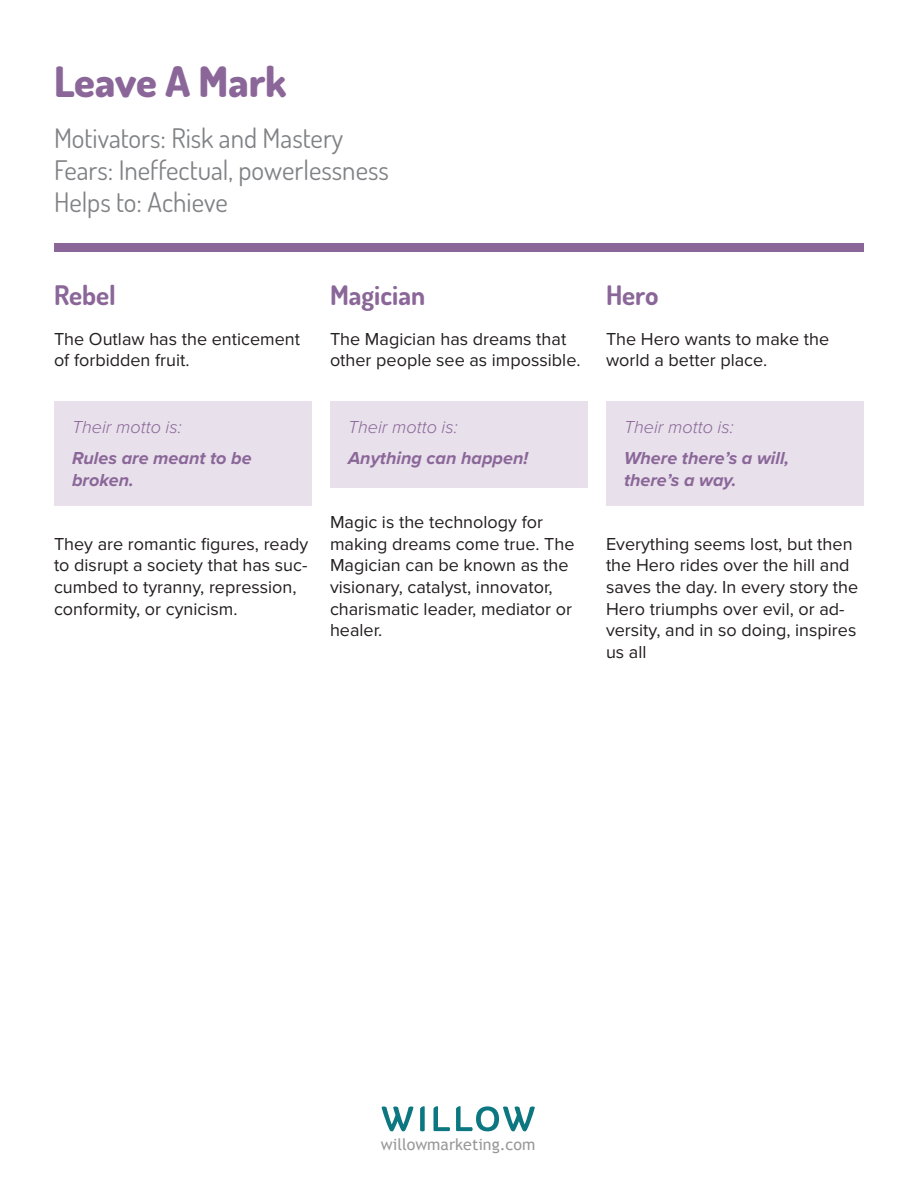
<style>
.page{position:relative;width:918px;height:1188px;background:#fff}
.page>*{position:absolute;margin:0;border:0;box-sizing:border-box;transform-origin:0 0}
.Paragraph_Style_5{font:800 42px "Dosis";color:#8b6799}
.Paragraph_Style_6{font:27px/32.4px "Dosis";color:#808285}
.Paragraph_Style_1{font:700 27px "Dosis";color:#8b6799}
.Paragraph_Style_2{font:18px/21.6px "Proxima Nova";color:#231f20}
.Paragraph_Style_3{font:italic 700 18px/21.6px "Proxima Nova";color:#8b6799}
.Paragraph_Style_3-2{font:italic 300 18px "Proxima Nova";color:#8b6799}
.t1{font:15.9px "Trebuchet MS";color:#999}
</style>
<div class="page">
<div style="left:330px;top:401px;width:258px;height:87px;background:#e8e1eb"></div>
<div style="left:54px;top:401px;width:258px;height:105px;background:#e8e1eb"></div>
<div style="left:606px;top:401px;width:258px;height:105px;background:#e8e1eb"></div>
<div style="left:54px;top:243px;width:810px;height:9px;background:#8b6799"></div>
<svg style="left:381px;top:1106px;width:33px;height:26px"></svg>
<svg style="left:420px;top:1106px;width:5px;height:26px"></svg>
<svg style="left:433px;top:1106px;width:17px;height:25px"></svg>
<svg style="left:456px;top:1106px;width:79px;height:26px"></svg>
<p class="Paragraph_Style_5" style="left:54px;top:55px;width:234px">Leave A Mark</p>
<p class="Paragraph_Style_6" style="left:54px;top:121px;width:336px">Motivators: Risk and Mastery<br>Fears: Ineffectual, powerlessness<br>Helps to: Achieve</p>
<p class="Paragraph_Style_1" style="left:54px;top:278px;width:63px">Rebel</p>
<p class="Paragraph_Style_2" style="left:54px;top:328px;width:248px">The Outlaw has the enticement of forbidden fruit.</p>
<p class="Paragraph_Style_3-2" style="left:72px;top:417px;width:111px">Their motto is:</p>
<p class="Paragraph_Style_3" style="left:72px;top:447px;width:181px">Rules are meant to be broken.</p>
<p class="Paragraph_Style_2" style="left:54px;top:534px;width:256px">They are romantic figures, ready to disrupt a society that has suc&shy;cumbed to tyranny, repression, conformity, or cynicism.</p>
<p class="Paragraph_Style_1" style="left:330px;top:278px;width:97px">Magician</p>
<p class="Paragraph_Style_2" style="left:330px;top:328px;width:252px">The Magician has dreams that other people see as impossible.</p>
<p class="Paragraph_Style_3-2" style="left:348px;top:417px;width:111px">Their motto is:</p>
<p class="Paragraph_Style_3" style="left:348px;top:447px;width:182px">Anything can happen!</p>
<p class="Paragraph_Style_2" style="left:330px;top:512px;width:246px">Magic is the technology for making dreams come true. The<br>Magician can be known as the visionary, catalyst, innovator, charismatic leader, mediator or healer.</p>
<p class="Paragraph_Style_1" style="left:606px;top:278px;width:54px">Hero</p>
<p class="Paragraph_Style_2" style="left:606px;top:328px;width:225px">The Hero wants to make the world a better place.</p>
<p class="Paragraph_Style_3-2" style="left:624px;top:417px;width:111px">Their motto is:</p>
<p class="Paragraph_Style_3" style="left:624px;top:447px;width:167px">Where there’s a will, there’s a way.</p>
<p class="Paragraph_Style_2" style="left:606px;top:534px;width:254px">Everything seems lost, but then the Hero rides over the hill and saves the day. In every story the<br>Hero triumphs over evil, or ad&shy;versity, and in so doing, inspires us all</p>
<p class="t1" style="left:381px;top:1135px;width:156px">willowmarketing.com</p>
</div>
